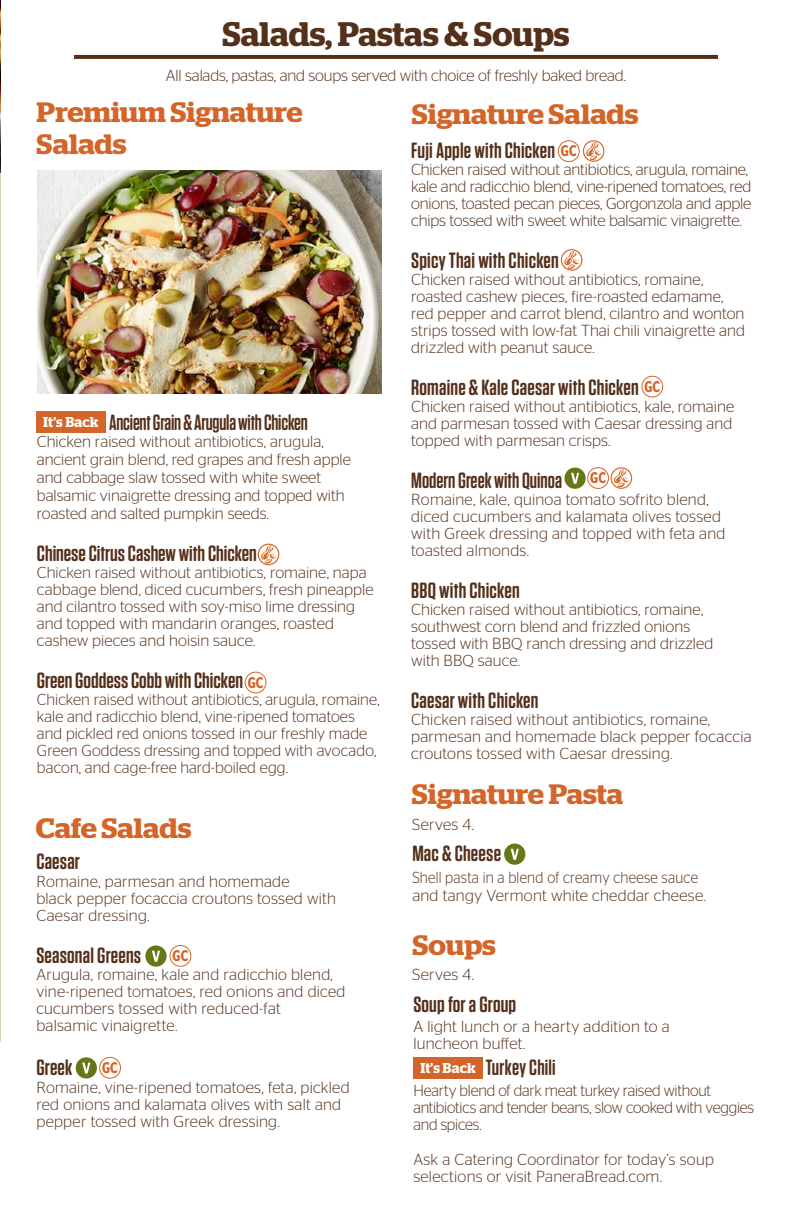
<style>
.page{position:relative;width:792px;height:1224px;background:#fff}
.page>*{position:absolute;margin:0;border:0;box-sizing:border-box;transform-origin:0 0}
.t1{font:600 34px "Stag";color:#54301a}
.t2{font:600 28px/32px "Stag";color:#d46427;scale:1.06 1}
.t3{font:600 22px "Tungsten Rounded";letter-spacing:.01em;color:#54301a}
.t4{font:600 22px "Tungsten Rounded";letter-spacing:-.01em;color:#54301a;scale:.92 1}
.t5{font:600 22px "Tungsten Rounded";letter-spacing:.01em;color:#54301a;scale:.95 1}
.t6{font:600 22px "Tungsten Rounded";letter-spacing:.01em;color:#54301a;scale:.96 1}
.t7{font:300 16px/17px "Stag Sans";letter-spacing:.005em;color:#54301a}
.t8{font:300 16px/17px "Stag Sans";letter-spacing:-.015em;color:#54301a;scale:.96 1}
.t9{font:300 16px/18px "Stag Sans";letter-spacing:.005em;color:#54301a;scale:.9 1}
.t10{font:600 15.4px "Stag Sans";color:#d46427;scale:.77 1}
.t11{font:600 14.2px "Stag";letter-spacing:.005em;color:#fff}
</style>
<div class="page">
<img style="left:37px;top:170px;width:345px;height:224px">
<hr style="left:0;top:168px;width:1px;height:874px;background:#d0d6b6">
<div style="left:558px;top:140px;width:22px;height:22px;border:1px solid #d46427;border-radius:50%"></div>
<div style="left:642px;top:376px;width:21px;height:21px;border:1px solid #d46427;border-radius:50%"></div>
<div style="left:170px;top:945px;width:21px;height:22px;border:1px solid #d46427;border-radius:50%"></div>
<div style="left:245px;top:672px;width:21px;height:21px;border:1px solid #d46427;border-radius:50%"></div>
<div style="left:99px;top:1057px;width:22px;height:22px;border:1px solid #d46427;border-radius:50%"></div>
<svg style="left:145px;top:945px;width:22px;height:22px"></svg>
<svg style="left:76px;top:1057px;width:21px;height:22px"></svg>
<img style="left:0;top:0;width:1px;height:172px">
<svg style="left:504px;top:844px;width:21px;height:21px"></svg>
<div style="left:587px;top:467px;width:22px;height:22px;border:1px solid #d46427;border-radius:50%"></div>
<svg style="left:564px;top:468px;width:22px;height:21px"></svg>
<svg style="left:258px;top:544px;width:21px;height:21px"></svg>
<svg style="left:583px;top:140px;width:21px;height:22px"></svg>
<svg style="left:611px;top:467px;width:21px;height:22px"></svg>
<svg style="left:561px;top:249px;width:21px;height:22px"></svg>
<div style="left:36px;top:411px;width:69px;height:21px;background:#d46427"></div>
<div style="left:413px;top:1057px;width:69px;height:21px;background:#d46427"></div>
<svg style="left:74px;top:55px;width:644px;height:4px;fill:#54301a"></svg>
<h1 class="t1" style="left:222px;top:14px;width:349px">Salads, Pastas &amp; Soups</h1>
<p class="t7" style="left:166px;top:66px;width:462px">All salads, pastas, and soups served with choice of freshly baked bread.</p>
<h2 class="t2" style="left:37px;top:96px;width:253px">Premium Signature<br>Salads</h2>
<h2 class="t2" style="left:412px;top:98px;width:216px">Signature Salads</h2>
<h3 class="t3" style="left:411px;top:138px;width:145px">Fuji Apple with Chicken</h3>
<p class="t7" style="left:411px;top:161px;width:342px">Chicken raised without antibiotics, arugula, romaine, kale and radicchio blend, vine-ripened tomatoes, red onions, toasted pecan pieces, Gorgonzola and apple chips tossed with sweet white balsamic vinaigrette.</p>
<h3 class="t3" style="left:411px;top:248px;width:149px">Spicy Thai with Chicken</h3>
<p class="t7" style="left:411px;top:271px;width:335px">Chicken raised without antibiotics, romaine, roasted cashew pieces, fire-roasted edamame, red pepper and carrot blend, cilantro and wonton strips tossed with low-fat Thai chili vinaigrette and drizzled with peanut sauce.</p>
<h3 class="t3" style="left:411px;top:375px;width:229px">Romaine &amp; Kale Caesar with Chicken</h3>
<p class="t7" style="left:411px;top:398px;width:324px;text-align:justify">Chicken raised without antibiotics, kale, romaine and parmesan tossed with Caesar dressing and topped with parmesan crisps.</p>
<h3 class="t5" style="left:411px;top:468px;width:160px">Modern Greek with Quinoa</h3>
<p class="t7" style="left:411px;top:491px;width:316px">Romaine, kale, quinoa tomato sofrito blend, diced cucumbers and kalamata olives tossed with Greek dressing and topped with feta and toasted almonds.</p>
<h3 class="t3" style="left:411px;top:578px;width:110px">BBQ with Chicken</h3>
<p class="t7" style="left:411px;top:601px;width:304px">Chicken raised without antibiotics, romaine, southwest corn blend and frizzled onions tossed with BBQ ranch dressing and drizzled with BBQ sauce.</p>
<h3 class="t3" style="left:411px;top:688px;width:129px">Caesar with Chicken</h3>
<p class="t7" style="left:411px;top:711px;width:342px">Chicken raised without antibiotics, romaine, parmesan and homemade black pepper focaccia croutons tossed with Caesar dressing.</p>
<p class="t10" style="left:561px;top:142px;width:22px">GC</p>
<p class="t10" style="left:644px;top:378px;width:22px">GC</p>
<h3 class="t4" style="left:109px;top:410px;width:217px">Ancient Grain &amp; Arugula with Chicken</h3>
<p class="t7" style="left:37px;top:432px;width:315px;line-height:18px">Chicken raised without antibiotics, arugula, ancient grain blend, red grapes and fresh apple and cabbage slaw tossed with white sweet balsamic vinaigrette dressing and topped with roasted and salted pumpkin seeds.</p>
<h3 class="t3" style="left:37px;top:541px;width:222px">Chinese Citrus Cashew with Chicken</h3>
<p class="t7" style="left:37px;top:564px;width:338px">Chicken raised without antibiotics, romaine, napa cabbage blend, diced cucumbers, fresh pineapple and cilantro tossed with soy-miso lime dressing and topped with mandarin oranges, roasted cashew pieces and hoisin sauce.</p>
<h3 class="t3" style="left:37px;top:668px;width:208px">Green Goddess Cobb with Chicken</h3>
<p class="t7" style="left:37px;top:691px;width:344px">Chicken raised without antibiotics, arugula, romaine, kale and radicchio blend, vine-ripened tomatoes and pickled red onions tossed in our freshly made Green Goddess dressing and topped with avocado, bacon, and cage-free hard-boiled egg.</p>
<p class="t11" style="left:43px;top:413px;width:57px">It’s Back</p>
<p class="t10" style="left:590px;top:469px;width:22px">GC</p>
<p class="t10" style="left:248px;top:674px;width:22px">GC</p>
<h2 class="t2" style="left:36px;top:812px;width:148px">Cafe Salads</h2>
<h3 class="t3" style="left:36px;top:849px;width:45px">Caesar</h3>
<p class="t7" style="left:36px;top:873px;width:301px">Romaine, parmesan and homemade<br>black pepper focaccia croutons tossed with<br>Caesar dressing.</p>
<h3 class="t3" style="left:36px;top:944px;width:106px">Seasonal Greens</h3>
<p class="t7" style="left:36px;top:966px;width:311px">Arugula, romaine, kale and radicchio blend, vine-ripened tomatoes, red onions and diced cucumbers tossed with reduced-fat balsamic vinaigrette.</p>
<h3 class="t3" style="left:36px;top:1056px;width:38px">Greek</h3>
<p class="t7" style="left:36px;top:1079px;width:315px">Romaine, vine-ripened tomatoes, feta, pickled red onions and kalamata olives with salt and pepper tossed with Greek dressing.</p>
<p class="t10" style="left:173px;top:947px;width:22px">GC</p>
<p class="t10" style="left:102px;top:1059px;width:22px">GC</p>
<h2 class="t2" style="left:412px;top:778px;width:201px">Signature Pasta</h2>
<p class="t7" style="left:412px;top:816px;width:63px">Serves 4.</p>
<h3 class="t3" style="left:412px;top:842px;width:90px">Mac &amp; Cheese</h3>
<p class="t9" style="left:412px;top:869px;width:328px">Shell pasta in a blend of creamy cheese sauce and tangy Vermont white cheddar cheese.</p>
<h2 class="t2" style="left:412px;top:929px;width:80px">Soups</h2>
<p class="t7" style="left:412px;top:965px;width:63px">Serves 4.</p>
<h3 class="t3" style="left:413px;top:992px;width:104px">Soup for a Group</h3>
<p class="t7" style="left:413px;top:1018px;width:258px">A light lunch or a hearty addition to a luncheon buffet.</p>
<h3 class="t6" style="left:486px;top:1056px;width:74px">Turkey Chili</h3>
<p class="t8" style="left:413px;top:1082px;width:356px">Hearty blend of dark meat turkey raised without antibiotics and tender beans, slow cooked with veggies and spices.</p>
<p class="t7" style="left:413px;top:1151px;width:302px">Ask a Catering Coordinator for today’s soup selections or visit PaneraBread.com.</p>
<p class="t11" style="left:421px;top:1059px;width:57px">It’s Back</p>
</div>
